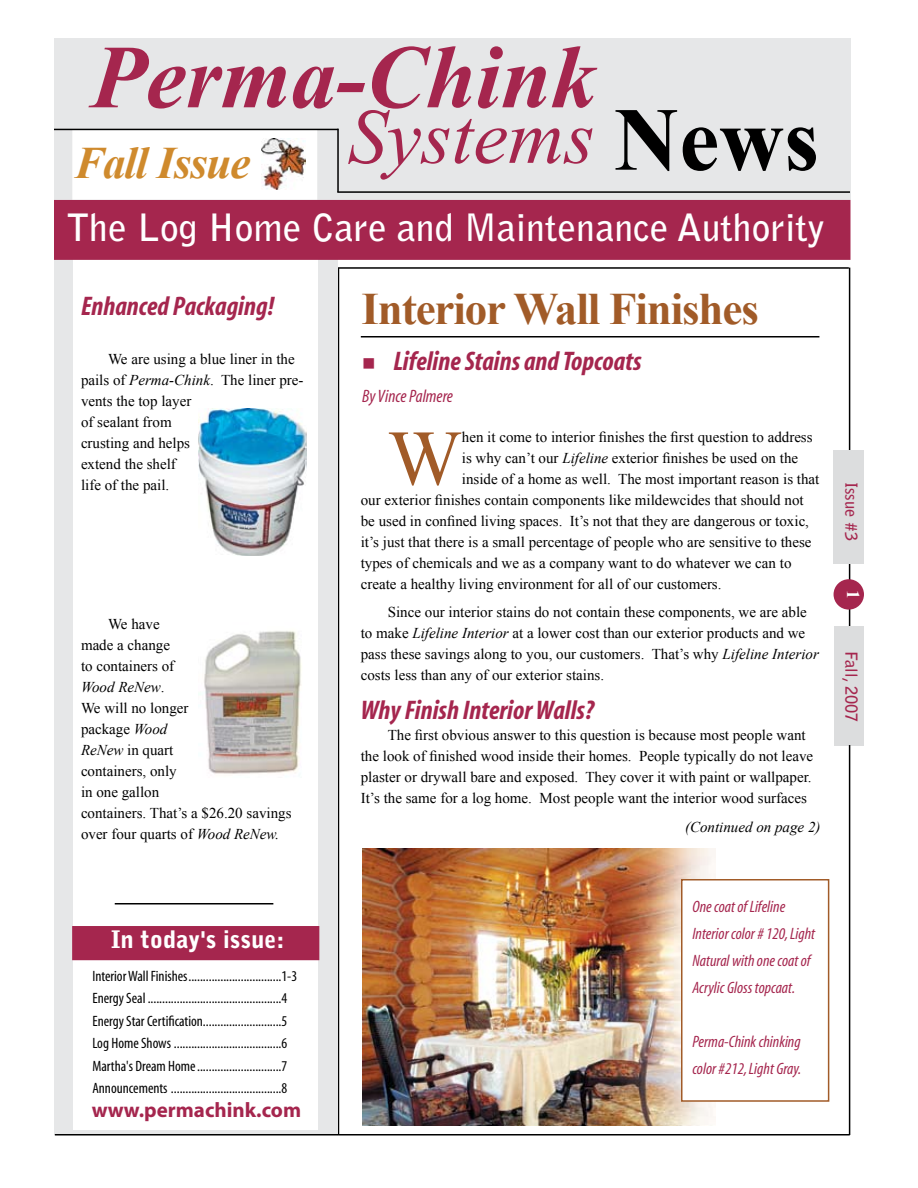
<style>
.page{position:relative;width:918px;height:1188px;background:#fff}
.page>*{position:absolute;margin:0;border:0;box-sizing:border-box;transform-origin:0 0}
.t1{font:italic 700 90px "Times New Roman";color:#a5264e}
.t2{font:700 90px "Times New Roman";color:#000}
.t3{font:78.45px "Times New Roman";color:#a15b28}
.t4{font:italic 78px "Times New Roman";color:#a5264e}
.t5{font:700 45px "Times New Roman";letter-spacing:-.025em;color:#a15b28}
.t6{font:italic 700 45px "Times New Roman";letter-spacing:-.025em;color:#cf8a2d}
.t7{font:700 37.5px "Bell Gothic";color:#fff}
.t8{font:italic 700 condensed 27px "Myriad";color:#a5264e}
.t9{font:900 24px "Bell Gothic";color:#fff}
.t10{font:700 21px "Myriad";color:#a5264e}
.t11{font:italic condensed 18px "Myriad";color:#a5264e}
.t12{font:700 18px "Times New Roman";color:#fff}
.t13{font:italic condensed 16.5px/27px "Myriad";color:#a5264e}
.t14{font:700 16.5px "Bell Gothic";color:#a5264e}
.t15{font:15px/21px "Times New Roman";color:#000}
.t16{font:condensed 15px/22.5px "Myriad";color:#000}
.t17{font:italic 15px "Times New Roman";color:#000}
.s1{font-style:italic}
</style>
<div class="page">
<hr style="left:849px;top:268px;width:1px;height:358px;background:#000">
<div style="left:834px;top:450px;width:30px;height:114px;background:#dcddde"></div>
<div style="left:834px;top:626px;width:30px;height:120px;background:#dcddde"></div>
<div style="left:834px;top:579px;width:30px;height:31px;background:#a5264e;border-radius:50%"></div>
<hr style="left:849px;top:745px;width:1px;height:390px;background:#000">
<hr style="left:338px;top:268px;width:1px;height:867px;background:#000">
<hr style="left:338px;top:1134px;width:512px;height:2px;background:#000">
<div style="left:54px;top:255px;width:284px;height:880px;background:#e6e7e8"></div>
<hr style="left:338px;top:267px;width:511px;height:2px;background:#000">
<div style="left:73px;top:252px;width:244px;height:878px;background:#fff"></div>
<div style="left:54px;top:39px;width:796px;height:161px;background:#e6e7e8"></div>
<hr style="left:54px;top:129px;width:284px;height:1px;background:#000">
<hr style="left:337px;top:129px;width:2px;height:63px;background:#000">
<hr style="left:337px;top:191px;width:513px;height:2px;background:#000">
<div style="left:55px;top:201px;width:795px;height:58px;background:#a5264e"></div>
<div style="left:54px;top:200px;width:796px;height:60px;border:2px solid #a5264e"></div>
<hr style="left:55px;top:1134px;width:283px;height:2px;background:#000">
<hr style="left:361px;top:336px;width:458px;height:2px;background:#000">
<div style="left:73px;top:927px;width:246px;height:32px;background:#a5264e"></div>
<div style="left:72px;top:926px;width:247px;height:34px;border:2px solid #a5264e"></div>
<div style="left:73px;top:131px;width:243px;height:68px;background:#fff"></div>
<div style="left:72px;top:131px;width:245px;height:69px;border:2px solid #fff"></div>
<img style="left:261px;top:138px;width:45px;height:51px">
<img style="left:363px;top:848px;width:352px;height:277px">
<div style="left:682px;top:880px;width:147px;height:221px;background:#fff"></div>
<div style="left:681px;top:879px;width:148px;height:223px;border:2px solid #a15b28"></div>
<img style="left:199px;top:409px;width:108px;height:147px">
<img style="left:198px;top:631px;width:104px;height:143px">
<hr style="left:115px;top:903px;width:158px;height:1px;background:#000">
<h1 class="t1" style="left:91px;top:14px;width:507px">Perma-Chink</h1>
<h3 class="t4" style="left:348px;top:83px;width:248px">Systems</h3>
<h3 class="t6" style="left:74px;top:131px;width:178px">Fall Issue</h3>
<h1 class="t2" style="left:614px;top:77px;width:206px">News</h1>
<h3 class="t7" style="left:66px;top:205px;width:760px">The Log Home Care and Maintenance Authority</h3>
<h3 class="t8" style="left:81px;top:292px;width:195px">Enhanced Packaging!</h3>
<p class="t15" style="left:81px;top:348px;width:224px;text-indent:27px">We are using a blue liner in the pails of <span class="s1">Perma-Chink</span>. The liner pre&shy;vents the top layer<br>of sealant from<br>crusting and helps<br>extend the shelf<br>life of the pail.</p>
<p class="t15" style="left:81px;top:613px;width:212px;text-indent:27px">We have<br>made a change<br>to containers of<br><span class="s1">Wood ReNew</span>.<br>We will no longer<br>package <span class="s1">Wood<br>ReNew</span> in quart<br>containers, only<br>in one gallon<br>containers. That’s a $26.20 savings over four quarts of <span class="s1">Wood ReNew.</span></p>
<h3 class="t5" style="left:362px;top:277px;width:399px">Interior Wall Finishes</h3>
<h3 class="t8" style="left:362px;top:347px;width:281px">■ Lifeline Stains and Topcoats</h3>
<p class="t11" style="left:362px;top:387px;width:92px">By Vince Palmere</p>
<h2 class="t3" style="left:388px;top:405px;width:76px">W</h2>
<p class="t15" style="left:462px;top:427px;width:352px">hen it come to interior finishes the first question to address</p>
<p class="t15" style="left:462px;top:448px;width:338px">is why can’t our <span class="s1">Lifeline</span> exterior finishes be used on the</p>
<p class="t15" style="left:462px;top:469px;width:359px">inside of a home as well. The most important reason is that</p>
<p class="t15" style="left:361px;top:490px;width:444px">our exterior finishes contain components like mildewcides that should not</p>
<p class="t15" style="left:361px;top:511px;width:450px">be used in confined living spaces. It’s not that they are dangerous or toxic,</p>
<p class="t15" style="left:361px;top:532px;width:452px">it’s just that there is a small percentage of people who are sensitive to these</p>
<p class="t15" style="left:361px;top:553px;width:432px">types of chemicals and we as a company want to do whatever we can to</p>
<p class="t15" style="left:361px;top:574px;width:362px">create a healthy living environment for all of our customers.</p>
<p class="t15" style="left:361px;top:601px;width:460px;text-indent:27px">Since our interior stains do not contain these components, we are able to make <span class="s1">Lifeline Interior</span> at a lower cost than our exterior products and we pass these savings along to you, our customers. That’s why <span class="s1">Lifeline Interior </span>costs less than any of our exterior stains.</p>
<h3 class="t8" style="left:361px;top:697px;width:235px">Why Finish Interior Walls?</h3>
<p class="t15" style="left:361px;top:725px;width:454px;text-indent:27px">The first obvious answer to this question is because most people want the look of finished wood inside their homes. People typically do not leave plaster or drywall bare and exposed. They cover it with paint or wallpaper.<br>It’s the same for a log home. Most people want the interior wood surfaces</p>
<p class="t17" style="left:685px;top:816px;width:137px">(Continued on page 2)</p>
<p class="t14" style="left:862px;top:482px;width:61px;rotate:90deg">Issue #3</p>
<p class="t12" style="left:866px;top:590px;width:10px;rotate:90deg">1</p>
<p class="t14" style="left:861px;top:651px;width:73px;rotate:90deg">Fall, 2007</p>
<h3 class="t9" style="left:111px;top:926px;width:175px">In today's issue:</h3>
<p class="t16" style="left:92px;top:965px;width:206px">Interior Wall Finishes................................1-3<br>Energy Seal ..............................................4<br>Energy Star Certification...........................5<br>Log Home Shows .....................................6<br>Martha's Dream Home.............................7<br>Announcements ......................................8</p>
<h3 class="t10" style="left:92px;top:1099px;width:211px">www.permachink.com</h3>
<p class="t13" style="left:692px;top:894px;width:124px">One coat of Lifeline<br>Interior color # 120, Light<br>Natural with one coat of<br>Acrylic Gloss topcaat.</p>
<p class="t13" style="left:692px;top:1029px;width:110px">Perma-Chink chinking color #212, Light Gray.</p>
</div>
